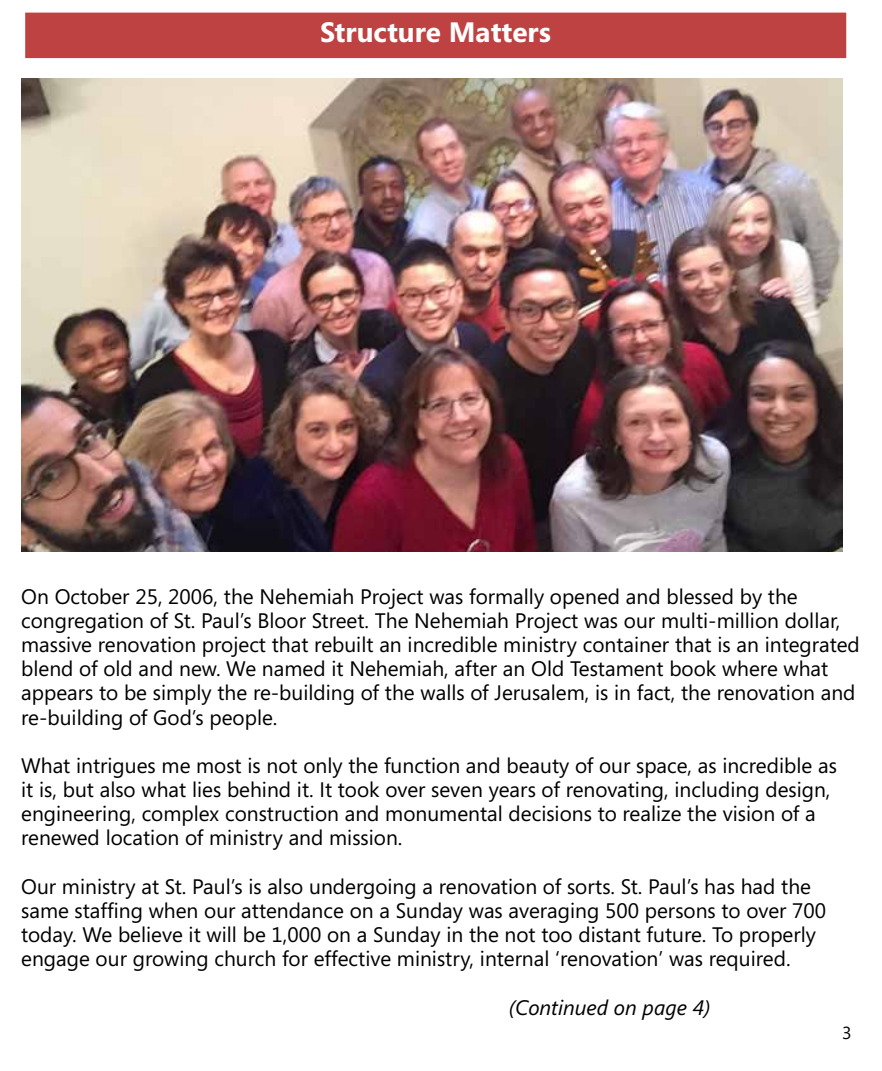
<style>
.page{position:relative;width:882px;height:1071px;background:#fff}
.page>*{position:absolute;margin:0;border:0;box-sizing:border-box;transform-origin:0 0}
.t1{font:700 28px "Segoe";color:#fff}
.t2{font:21px/24.2px "Segoe";color:#000}
.t3{font:italic 21px "Segoe";color:#000}
.t4{font:17.5px "Segoe";color:#000}
</style>
<div class="page">
<div style="left:25px;top:13px;width:821px;height:45px;background:#be4242"></div>
<img style="left:21px;top:78px;width:821px;height:474px">
<h1 class="t1" style="left:320px;top:12px;width:232px">Structure Matters</h1>
<p class="t2" style="left:21px;top:584px;width:840px">On October 25, 2006, the Nehemiah Project was formally opened and blessed by the congregation of St. Paul’s Bloor Street. The Nehemiah Project was our multi-million dollar, massive renovation project that rebuilt an incredible ministry container that is an integrated blend of old and new. We named it Nehemiah, after an Old Testament book where what appears to be simply the re-building of the walls of Jerusalem, is in fact, the renovation and re-building of God’s people.</p>
<p class="t2" style="left:21px;top:753px;width:817px">What intrigues me most is not only the function and beauty of our space, as incredible as it is, but also what lies behind it. It took over seven years of renovating, including design, engineering, complex construction and monumental decisions to realize the vision of a renewed location of ministry and mission.</p>
<p class="t2" style="left:21px;top:874px;width:807px">Our ministry at St. Paul’s is also undergoing a renovation of sorts. St. Paul’s has had the same staffing when our attendance on a Sunday was averaging 500 persons to over 700 today. We believe it will be 1,000 on a Sunday in the not too distant future. To properly engage our growing church for effective ministry, internal ‘renovation’ was required.</p>
<p class="t3" style="left:509px;top:995px;width:203px">(Continued on page 4)</p>
<p class="t4" style="left:842px;top:1021px;width:11px">3</p>
</div>
